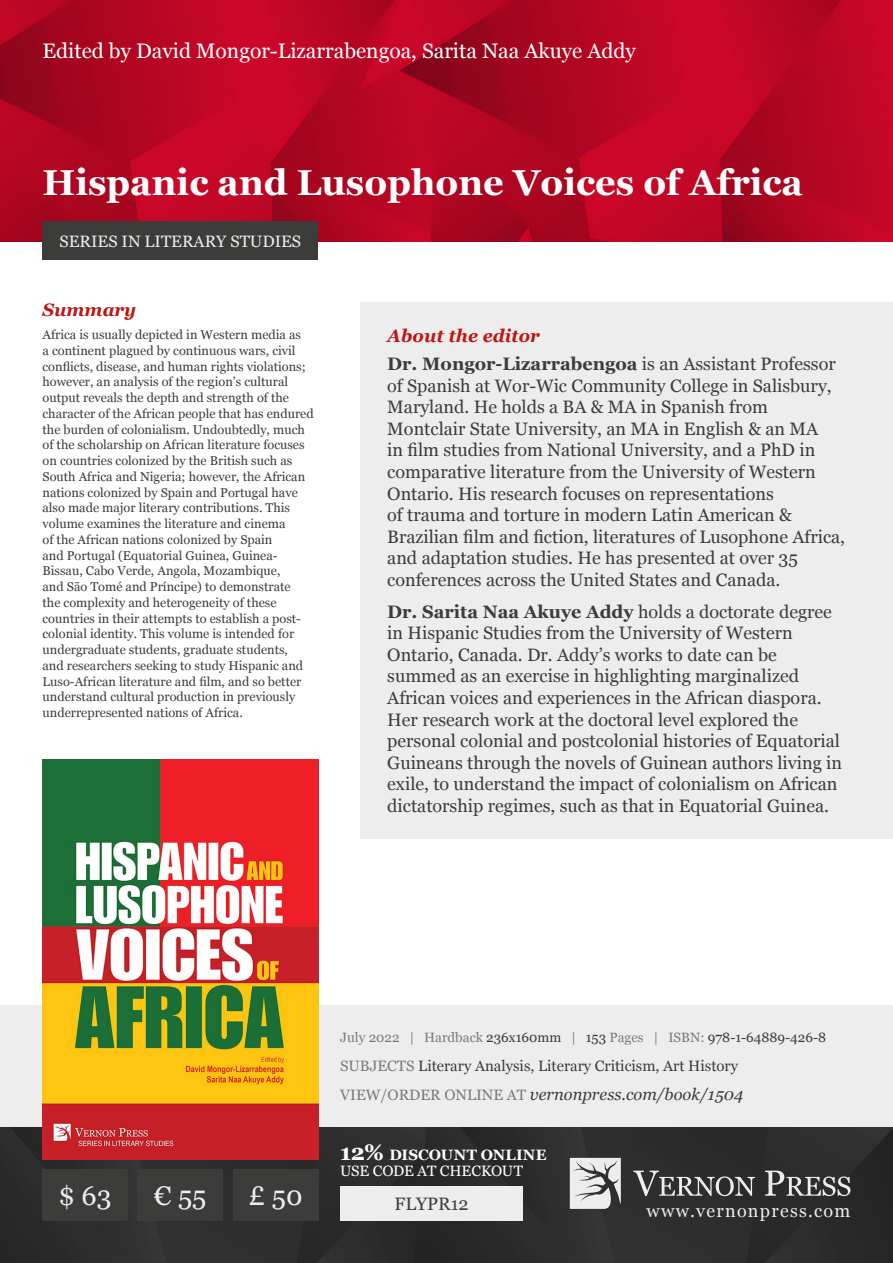
<style>
.page{position:relative;width:893px;height:1263px;background:#fff}
.page>*{position:absolute;margin:0;border:0;box-sizing:border-box;transform-origin:0 0}
.t1{font:700 36px "Georgia";color:#fff}
.t2{font:27px "Georgia";color:#ededed}
.t3{font:21px "Georgia";color:#fff}
.t4{font:18px/21.6px "Georgia";color:#3c3c3b}
.t5{font:italic 700 18px "Georgia";color:#be1716}
.t6{font:18px "Georgia";letter-spacing:.07em;color:#ededed}
.t7{font:18px "Georgia";color:#404040}
.t8{font:italic 16.5px "Georgia";color:#3c3c3b}
.t9{font:16.5px "Georgia";color:#ededed}
.t10{font:15px "Georgia";color:#3c3c3b}
.t11{font:15px/16.5px "Georgia";letter-spacing:-.015em;color:#fff}
.t12{font:13.5px "Georgia";color:#7c7b7b}
.t13{font:12.75px/15.8px "Georgia";color:#3c3c3b}
.s1{font-weight:700}
.s2{color:#3c3c3b}
.s3{color:#7c7b7b}
.s4{font-style:normal;font-size:15px;color:#7c7b7b}
.s5{font-weight:700;font-size:22.5px}
</style>
<div class="page">
<img style="left:0;top:0;width:893px;height:242px">
<div style="left:0;top:1127px;width:893px;height:136px;background:#2d2d2d"></div>
<svg style="left:633px;top:1170px;width:122px;height:26px;background:#5b5b5b"></svg>
<svg style="left:765px;top:1170px;width:85px;height:26px;background:#636363"></svg>
<svg style="left:570px;top:1158px;width:51px;height:51px;background:#c2c2c2"></svg>
<div style="left:361px;top:302px;width:532px;height:536px;background:#ededed"></div>
<div style="left:0;top:1005px;width:893px;height:122px;background:#ededed"></div>
<div style="left:43px;top:1169px;width:85px;height:51px;background:#3c3c3b"></div>
<div style="left:138px;top:1169px;width:85px;height:51px;background:#3c3c3b"></div>
<div style="left:233px;top:1169px;width:85px;height:51px;background:#3c3c3b"></div>
<div style="left:340px;top:1186px;width:183px;height:34px;background:#ededed"></div>
<img style="left:43px;top:759px;width:275px;height:400px">
<div style="left:43px;top:221px;width:275px;height:38px;background:#3c3c3b"></div>
<h3 class="t3" style="left:43px;top:36px;width:595px">Edited by David Mongor-Lizarrabengoa, Sarita Naa Akuye Addy</h3>
<h1 class="t1" style="left:43px;top:155px;width:762px">Hispanic and Lusophone Voices of Africa</h1>
<p class="t9" style="left:60px;top:229px;width:243px">SERIES IN LITERARY STUDIES</p>
<h3 class="t5" style="left:43px;top:296px;width:95px">Summary</h3>
<p class="t13" style="left:43px;top:326px;width:273px">Africa is usually depicted in Western media as<br>a continent plagued by continuous wars, civil conflicts, disease, and human rights violations; however, an analysis of the region’s cultural output reveals the depth and strength of the character of the African people that has endured the burden of colonialism. Undoubtedly, much of the scholarship on African literature focuses on countries colonized by the British such as South Africa and Nigeria; however, the African nations colonized by Spain and Portugal have also made major literary contributions. This volume examines the literature and cinema<br>of the African nations colonized by Spain<br>and Portugal (Equatorial Guinea, Guinea-Bissau, Cabo Verde, Angola, Mozambique,<br>and São Tomé and Príncipe) to demonstrate<br>the complexity and heterogeneity of these countries in their attempts to establish a post&shy;colonial identity. This volume is intended for undergraduate students, graduate students,<br>and researchers seeking to study Hispanic and Luso-African literature and film, and so better understand cultural production in previously underrepresented nations of Africa.</p>
<h3 class="t5" style="left:387px;top:322px;width:154px">About the editor</h3>
<p class="t4" style="left:387px;top:352px;width:459px"><span class="s1">Dr. Mongor-Lizarrabengoa</span> is an Assistant Professor of Spanish at Wor-Wic Community College in Salisbury, Maryland. He holds a BA &amp; MA in Spanish from Montclair State University, an MA in English &amp; an MA<br>in film studies from National University, and a PhD in comparative literature from the University of Western Ontario. His research focuses on representations<br>of trauma and torture in modern Latin American &amp; Brazilian film and fiction, literatures of Lusophone Africa, and adaptation studies. He has presented at over 35 conferences across the United States and Canada.</p>
<p class="t4" style="left:387px;top:600px;width:456px"><span class="s1">Dr. Sarita Naa Akuye Addy</span> holds a doctorate degree in Hispanic Studies from the University of Western Ontario, Canada. Dr. Addy’s works to date can be summed as an exercise in highlighting marginalized African voices and experiences in the African diaspora.<br>Her research work at the doctoral level explored the personal colonial and postcolonial histories of Equatorial Guineans through the novels of Guinean authors living in exile, to understand the impact of colonialism on African dictatorship regimes, such as that in Equatorial Guinea.</p>
<p class="t12" style="left:340px;top:1027px;width:487px">July 2022 | Hardback <span class="s2">236x160mm</span> | <span class="s2">153</span> Pages | ISBN: <span class="s2">978-1-64889-426-8</span></p>
<p class="t10" style="left:340px;top:1055px;width:399px"><span class="s3">SUBJECTS</span> Literary Analysis, Literary Criticism, Art History</p>
<p class="t8" style="left:340px;top:1082px;width:405px"><span class="s4">VIEW/ORDER ONLINE AT</span> vernonpress.com/book/1504</p>
<p class="t11" style="left:340px;top:1146px;width:208px"><span class="s5">12%</span> <span class="s1">DISCOUNT ONLINE<br></span>USE CODE AT CHECKOUT</p>
<h2 class="t2" style="left:58px;top:1176px;width:55px">$ 63</h2>
<h2 class="t2" style="left:154px;top:1176px;width:54px">€ 55</h2>
<h2 class="t2" style="left:249px;top:1176px;width:56px">£ 50</h2>
<h3 class="t7" style="left:395px;top:1191px;width:76px">FLYPR12</h3>
<h3 class="t6" style="left:647px;top:1197px;width:205px">www.vernonpress.com</h3>
</div>
